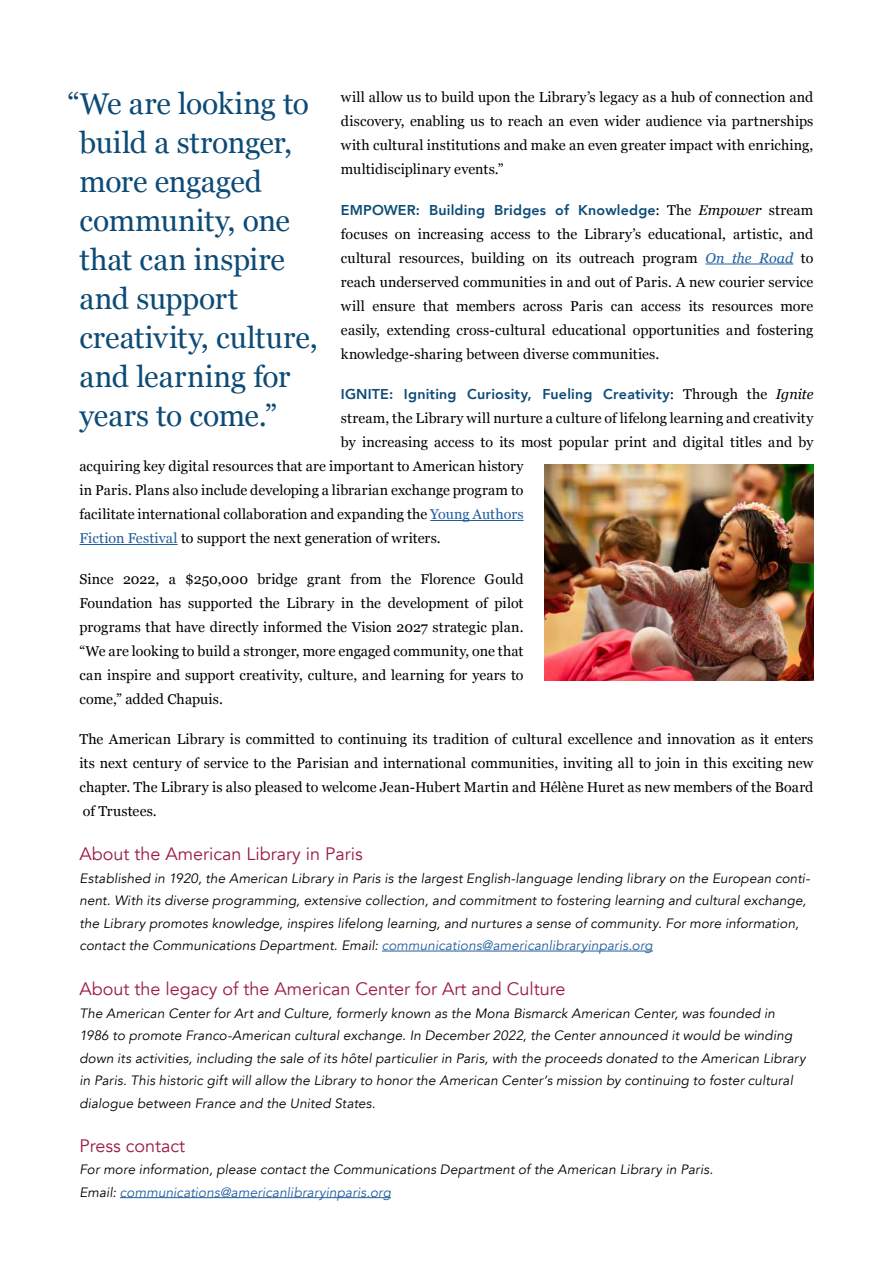
<style>
.page{position:relative;width:893px;height:1263px;background:#fff}
.page>*{position:absolute;margin:0;border:0;box-sizing:border-box;transform-origin:0 0}
.t1{font:30px/39px "Georgia";letter-spacing:-.005em;color:#0d4b76}
.t2{font:18px "Avenir";color:#9c1b45}
.t3{font:14.25px/24px "Georgia";letter-spacing:.01em;color:#000;text-align:justify}
.t4{font:800 14.25px "Avenir";letter-spacing:.015em;color:#0d4b76}
.t5{font:italic 13.5px/22.5px "Avenir";letter-spacing:.01em;color:#000}
.s1{font-family:"Georgia";font-weight:400;color:#000}
.s2{font-family:"Georgia";font-weight:400;font-style:italic;color:#000}
.s3{font-style:italic;color:#205d9e}
.s4{color:#205d9e}
</style>
<div class="page">
<hr style="left:705px;top:264px;width:88px;height:1px;background:#205d9e">
<hr style="left:430px;top:520px;width:94px;height:1px;background:#205d9e">
<hr style="left:80px;top:544px;width:98px;height:1px;background:#205d9e">
<img style="left:545px;top:464px;width:268px;height:217px">
<hr style="left:382px;top:951px;width:271px;height:1px;background:#205d9e">
<hr style="left:120px;top:1197px;width:271px;height:1px;background:#205d9e">
<p class="t3" style="left:341px;top:86px;width:474px">will allow us to build upon the Library’s legacy as a hub of connection and discovery, enabling us to reach an even wider audience via partnerships with cultural institutions and make an even greater impact with enriching, multidisciplinary events.”</p>
<p class="t4" style="left:341px;top:204px;width:474px">EMPOWER: Building Bridges of Knowledge<span class="s1">: The</span> <span class="s2">Empower</span> <span class="s1">stream</span></p>
<p class="t3" style="left:341px;top:223px;width:474px">focuses on increasing access to the Library’s educational, artistic, and cultural resources, building on its outreach program <span class="s3">On the Road</span> to reach underserved communities in and out of Paris. A new courier service will ensure that members across Paris can access its resources more easily, extending cross-cultural educational opportunities and fostering knowledge-sharing between diverse communities.</p>
<p class="t4" style="left:341px;top:388px;width:474px">IGNITE: Igniting Curiosity, Fueling Creativity<span class="s1">: Through the</span> <span class="s2">Ignite</span></p>
<p class="t3" style="left:341px;top:407px;width:474px">stream, the Library will nurture a culture of lifelong learning and creativity</p>
<p class="t3" style="left:341px;top:431px;width:474px">by increasing access to its most popular print and digital titles and by</p>
<p class="t3" style="left:79px;top:455px;width:445px">acquiring key digital resources that are important to American history</p>
<p class="t3" style="left:79px;top:479px;width:446px">in Paris. Plans also include developing a librarian exchange program to</p>
<p class="t3" style="left:79px;top:503px;width:446px">facilitate international collaboration and expanding the <span class="s4">Young Authors</span></p>
<p class="t3" style="left:79px;top:527px;width:363px"><span class="s4">Fiction Festival</span> to support the next generation of writers.</p>
<p class="t3" style="left:79px;top:568px;width:446px">Since 2022, a $250,000 bridge grant from the Florence Gould Foundation has supported the Library in the development of pilot programs that have directly informed the Vision 2027 strategic plan. “We are looking to build a stronger, more engaged community, one that can inspire and support creativity, culture, and learning for years to come,” added Chapuis.</p>
<p class="t3" style="left:79px;top:728px;width:735px">The American Library is committed to continuing its tradition of cultural excellence and innovation as it enters its next century of service to the Parisian and international communities, inviting all to join in this exciting new chapter. The Library is also pleased to welcome Jean-Hubert Martin and Hélène Huret as new members of the Board of Trustees.</p>
<h1 class="t1" style="left:79px;top:87px;width:240px;text-indent:-12px">“We are looking to build a stronger, more engaged community, one that can inspire and support creativity, culture, and learning for years to come.”</h1>
<p class="t2" style="left:80px;top:846px;width:285px">About the American Library in Paris</p>
<p class="t5" style="left:80px;top:868px;width:732px">Established in 1920, the American Library in Paris is the largest English-language lending library on the European conti&shy;nent. With its diverse programming, extensive collection, and commitment to fostering learning and cultural exchange, the Library promotes knowledge, inspires lifelong learning, and nurtures a sense of community. For more information, contact the Communications Department. Email: <span class="s4">communications@americanlibraryinparis.org</span></p>
<p class="t2" style="left:80px;top:981px;width:487px">About the legacy of the American Center for Art and Culture</p>
<p class="t5" style="left:80px;top:1003px;width:728px">The American Center for Art and Culture, formerly known as the Mona Bismarck American Center, was founded in 1986 to promote Franco-American cultural exchange. In December 2022, the Center announced it would be winding down its activities, including the sale of its hôtel particulier in Paris, with the proceeds donated to the American Library in Paris. This historic gift will allow the Library to honor the American Center’s mission by continuing to foster cultural dialogue between France and the United States.</p>
<p class="t2" style="left:80px;top:1138px;width:107px">Press contact</p>
<p class="t5" style="left:80px;top:1159px;width:635px">For more information, please contact the Communications Department of the American Library in Paris.<br>Email: <span class="s4">communications@americanlibraryinparis.org</span></p>
</div>
